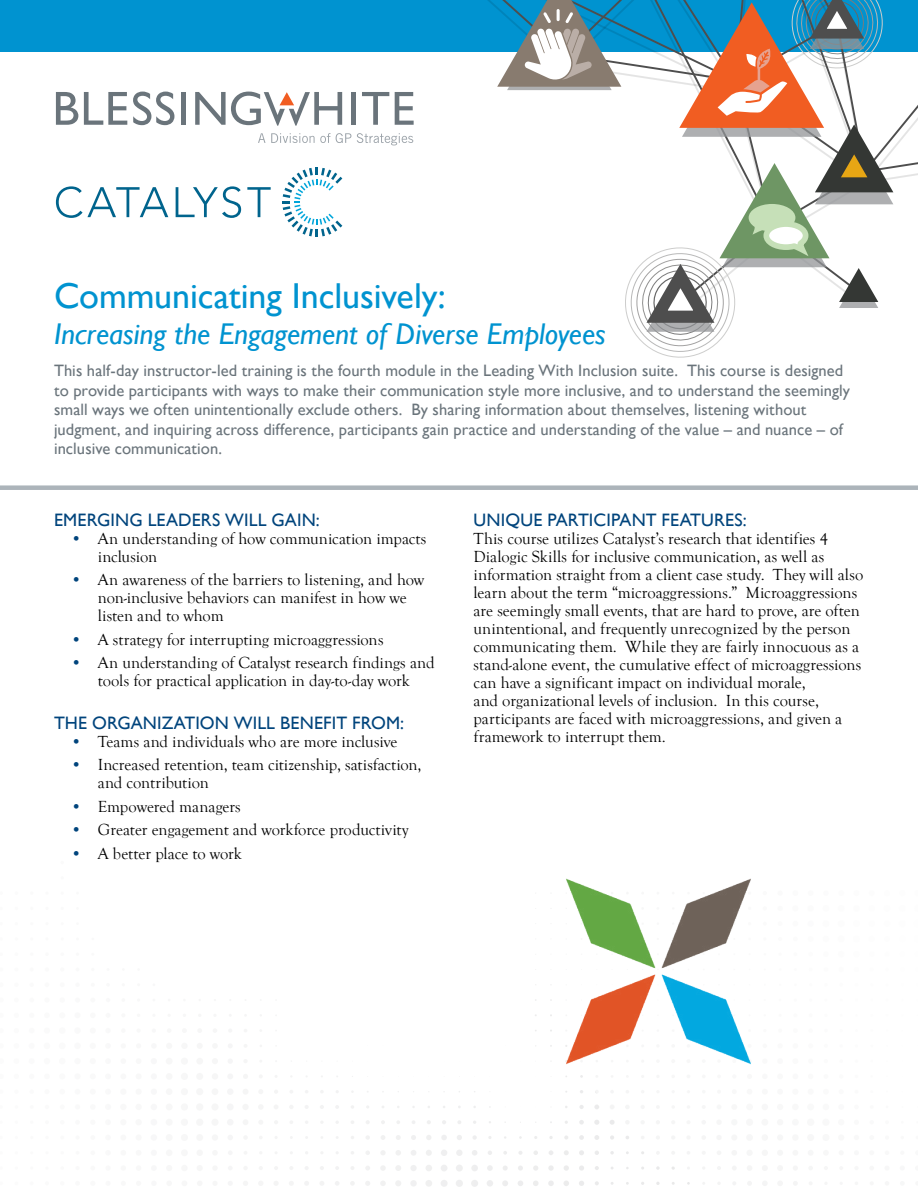
<style>
.page{position:relative;width:918px;height:1188px;background:#fff}
.page>*{position:absolute;margin:0;border:0;box-sizing:border-box;transform-origin:0 0}
.t1{font:36px "Gill Sans";letter-spacing:-.005em;color:#0093d0}
.t2{font:italic 30px "Gill Sans";letter-spacing:-.005em;color:#0093d0}
.t3{font:18px "Gill Sans";letter-spacing:.005em;color:#00447c}
.t4{font:16.5px/18px "Goudy Old Style T";color:#000}
.t5{font:16.5px/19.5px "Gill Sans";letter-spacing:.005em;color:#6a747b}
.s1{color:#00447c}
</style>
<div class="page">
<div style="left:0;top:0;width:918px;height:52px;background:#0093d0"></div>
<svg style="left:625px;top:249px;width:106px;height:109px"></svg>
<svg style="left:668px;top:0;width:250px;height:324px"></svg>
<svg style="left:56px;top:92px;width:22px;height:33px"></svg>
<svg style="left:84px;top:92px;width:43px;height:33px"></svg>
<svg style="left:133px;top:92px;width:41px;height:33px"></svg>
<hr style="left:182px;top:92px;width:4px;height:33px;background:#6a747b">
<svg style="left:195px;top:92px;width:85px;height:34px"></svg>
<svg style="left:280px;top:92px;width:62px;height:34px"></svg>
<div style="left:351px;top:92px;width:5px;height:33px;background:#6a747b"></div>
<svg style="left:362px;top:0;width:394px;height:125px"></svg>
<svg style="left:258px;top:133px;width:85px;height:10px"></svg>
<svg style="left:345px;top:133px;width:6px;height:10px"></svg>
<svg style="left:357px;top:133px;width:56px;height:12px"></svg>
<div style="left:0;top:485px;width:918px;height:5px;background:#acb4ba"></div>
<svg style="left:56px;top:186px;width:60px;height:32px"></svg>
<svg style="left:116px;top:187px;width:52px;height:30px"></svg>
<svg style="left:176px;top:186px;width:65px;height:32px"></svg>
<svg style="left:247px;top:187px;width:24px;height:30px"></svg>
<svg style="left:282px;top:167px;width:60px;height:70px"></svg>
<img style="left:535px;top:878px;width:216px;height:187px">
<h1 class="t1" style="left:54px;top:275px;width:393px">Communicating Inclusively:</h1>
<h2 class="t2" style="left:54px;top:317px;width:553px">Increasing the Engagement of Diverse Employees</h2>
<p class="t5" style="left:54px;top:361px;width:798px">This half-day instructor-led training is the fourth module in the Leading With Inclusion suite. This course is designed to provide participants with ways to make their communication style more inclusive, and to understand the seemingly small ways we often unintentionally exclude others. By sharing information about themselves, listening without judgment, and inquiring across difference, participants gain practice and understanding of the value – and nuance – of inclusive communication.</p>
<p class="t3" style="left:54px;top:509px;width:267px">EMERGING LEADERS WILL GAIN:</p>
<p class="t4" style="left:98px;top:530px;width:330px;text-indent:-27px"><span class="s1">•</span> An understanding of how communication impacts inclusion</p>
<p class="t4" style="left:98px;top:571px;width:328px;text-indent:-27px"><span class="s1">•</span> An awareness of the barriers to listening, and how non-inclusive behaviors can manifest in how we listen and to whom</p>
<p class="t4" style="left:71px;top:631px;width:314px"><span class="s1">•</span> A strategy for interrupting microaggressions</p>
<p class="t4" style="left:71px;top:654px;width:365px;text-align:center"><span class="s1">•</span> An understanding of Catalyst research findings and tools for practical application in day-to-day work</p>
<p class="t3" style="left:54px;top:713px;width:352px">THE ORGANIZATION WILL BENEFIT FROM:</p>
<p class="t4" style="left:71px;top:733px;width:328px"><span class="s1">•</span> Teams and individuals who are more inclusive</p>
<p class="t4" style="left:98px;top:756px;width:325px;text-indent:-27px"><span class="s1">•</span> Increased retention, team citizenship, satisfaction, and contribution</p>
<p class="t4" style="left:71px;top:798px;width:172px"><span class="s1">•</span> Empowered managers</p>
<p class="t4" style="left:71px;top:821px;width:339px"><span class="s1">•</span> Greater engagement and workforce productivity</p>
<p class="t4" style="left:71px;top:845px;width:172px"><span class="s1">•</span> A better place to work</p>
<p class="t3" style="left:474px;top:509px;width:275px">UNIQUE PARTICIPANT FEATURES:</p>
<p class="t4" style="left:474px;top:530px;width:391px">This course utilizes Catalyst’s research that identifies 4<br>Dialogic Skills for inclusive communication, as well as information straight from a client case study. They will also learn about the term “microaggressions.” Microaggressions are seemingly small events, that are hard to prove, are often unintentional, and frequently unrecognized by the person communicating them. While they are fairly innocuous as a stand-alone event, the cumulative effect of microaggressions can have a significant impact on individual morale,<br>and organizational levels of inclusion. In this course, participants are faced with microaggressions, and given a framework to interrupt them.</p>
</div>
